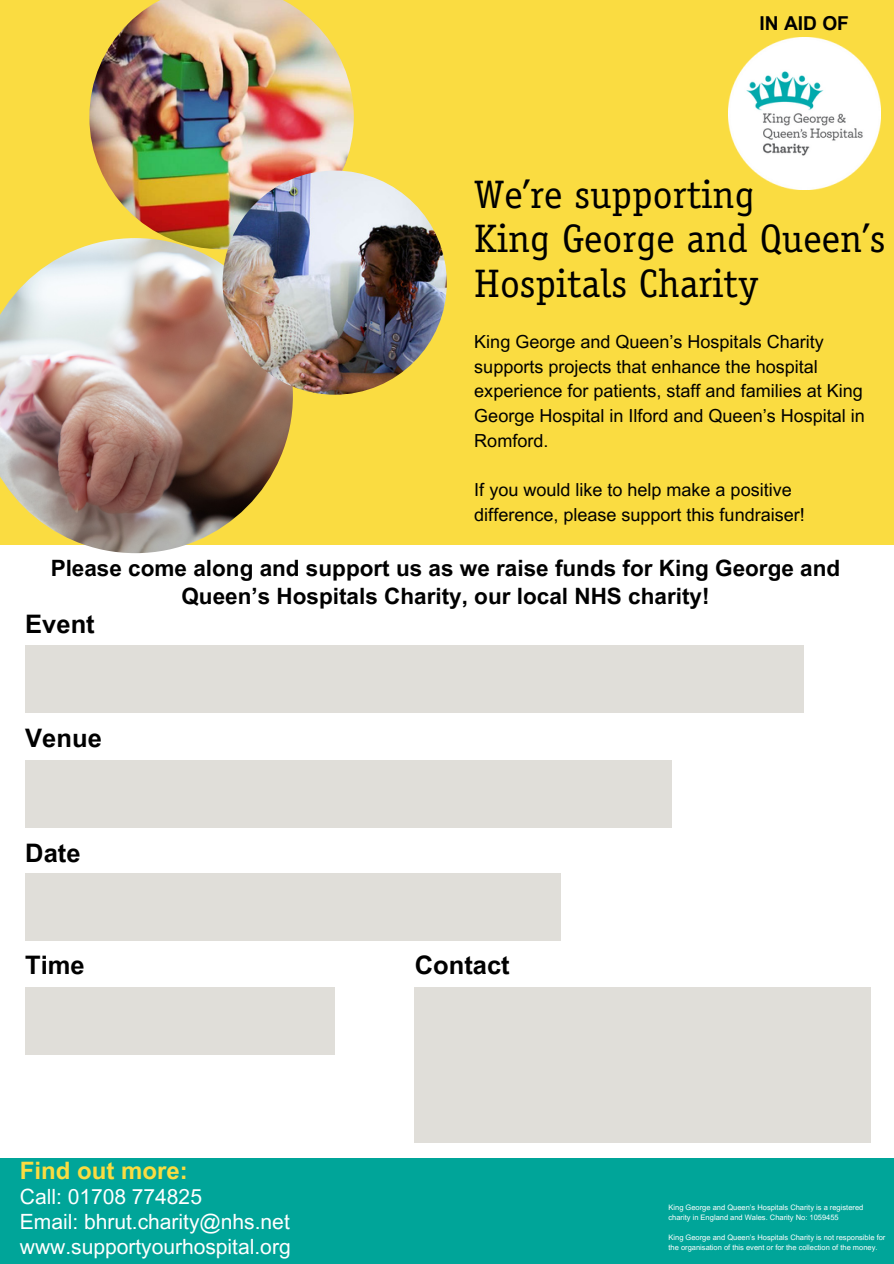
<style>
.page{position:relative;width:894px;height:1264px;background:#fff}
.page>*{position:absolute;margin:0;border:0;box-sizing:border-box;transform-origin:0 0}
.t1{font:39.75px/44.5px "Officina Serif Std";color:#000}
.t2{font:700 25.5px "Arial MT Pro";color:#000}
.t3{font:700 24px "Arial MT Pro";color:#fadc41}
.t4{font:700 22.5px/28.2px "Arial MT Pro";color:#000;text-align:center}
.t5{font:21px "Arial MT Pro";color:#fff}
.t6{font:700 19.2px "Arial MT Pro";color:#000}
.t7{font:18px/24.8px "Arial MT Pro";color:#000}
.t8{font:7.5px/10.1px "Arial MT Pro";color:#fff}
</style>
<div class="page">
<div style="left:0;top:0;width:893px;height:544px;background:#fadc41"></div>
<img style="left:728px;top:37px;width:152px;height:152px">
<img style="left:89px;top:0;width:265px;height:238px">
<img style="left:0;top:238px;width:293px;height:315px">
<img style="left:222px;top:170px;width:224px;height:225px;border-radius:50%">
<div style="left:25px;top:645px;width:779px;height:68px;background:#e0ded9"></div>
<div style="left:25px;top:760px;width:647px;height:67px;background:#e0ded9"></div>
<div style="left:25px;top:873px;width:535px;height:67px;background:#e0ded9"></div>
<div style="left:25px;top:987px;width:309px;height:67px;background:#e0ded9"></div>
<div style="left:414px;top:987px;width:456px;height:155px;background:#e0ded9"></div>
<div style="left:0;top:1158px;width:893px;height:105px;background:#00a599"></div>
<p class="t6" style="left:759px;top:16px;width:91px">IN AID OF</p>
<h1 class="t1" style="left:474px;top:177px;width:412px">We’re supporting<br>King George and Queen’s<br>Hospitals Charity</h1>
<p class="t7" style="left:474px;top:331px;width:392px">King George and Queen’s Hospitals Charity supports projects that enhance the hospital experience for patients, staff and families at King George Hospital in Ilford and Queen’s Hospital in Romford.</p>
<h6 class="t7" style="left:474px;top:480px;width:332px">If you would like to help make a positive difference, please support this fundraiser!</h6>
<p class="t4" style="left:51px;top:557px;width:790px">Please come along and support us as we raise funds for King George and<br>Queen’s Hospitals Charity, our local NHS charity!</p>
<h6 class="t2" style="left:25px;top:614px;width:71px">Event</h6>
<h3 class="t2" style="left:25px;top:729px;width:78px">Venue</h3>
<h2 class="t2" style="left:25px;top:843px;width:57px">Date</h2>
<h2 class="t2" style="left:25px;top:955px;width:61px">Time</h2>
<h2 class="t2" style="left:414px;top:955px;width:96px">Contact</h2>
<h2 class="t3" style="left:20px;top:1161px;width:169px">Find out more:</h2>
<h2 class="t5" style="left:20px;top:1188px;width:184px">Call: 01708 774825</h2>
<h4 class="t5" style="left:20px;top:1214px;width:271px">Email: bhrut.charity@nhs.net</h4>
<h2 class="t5" style="left:20px;top:1238px;width:272px">www.supportyourhospital.org</h2>
<h4 class="t8" style="left:668px;top:1202px;width:196px">King George and Queen’s Hospitals Charity is a registered charity in England and Wales. Charity No: 1059455</h4>
<h4 class="t8" style="left:668px;top:1233px;width:218px">King George and Queen’s Hospitals Charity is not responsible for the organisation of this event or for the collection of the money.</h4>
</div>
